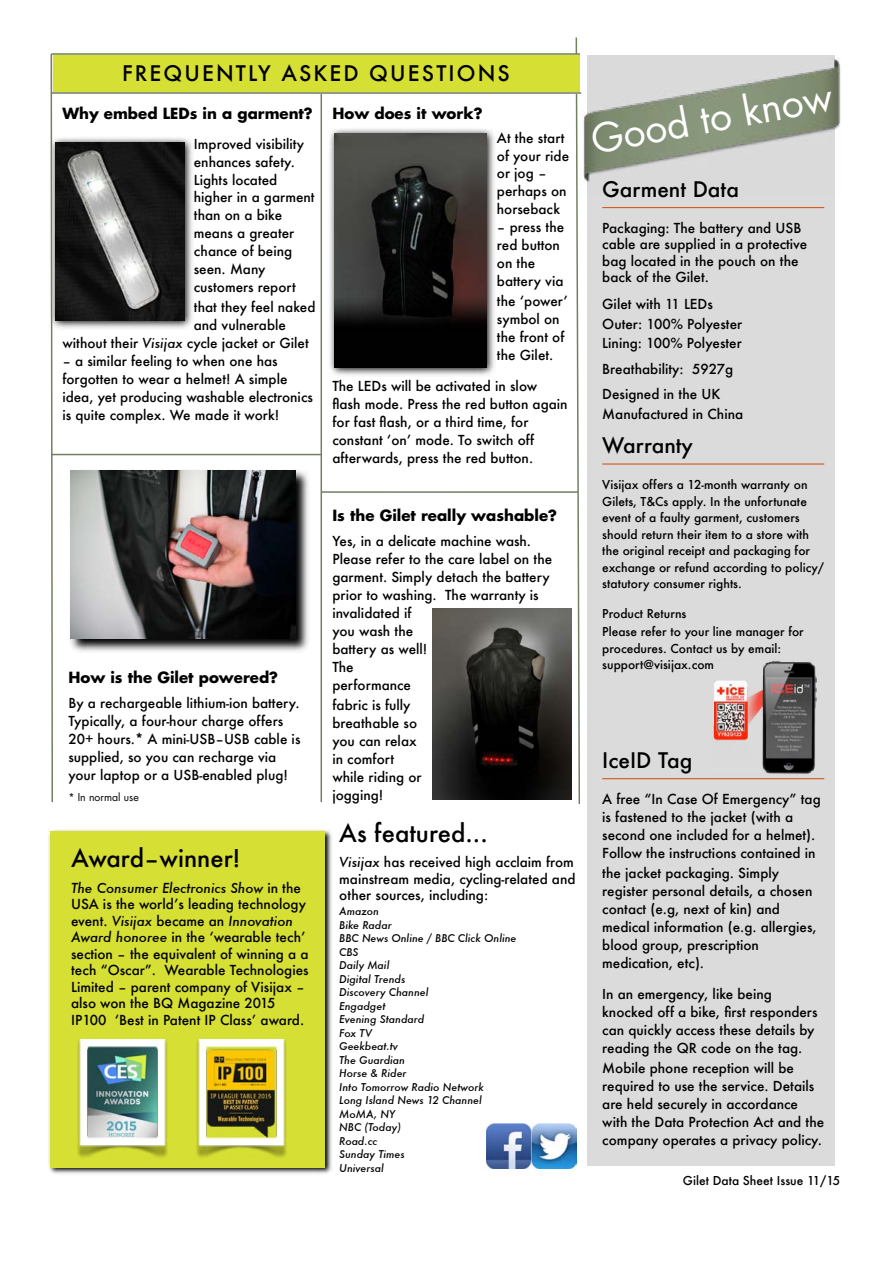
<style>
.page{position:relative;width:893px;height:1263px;background:#fff}
.page>*{position:absolute;margin:0;border:0;box-sizing:border-box;transform-origin:0 0}
.t1{font:39px "Futura";color:#fff}
.t2{font:500 24px "Futura";color:#000}
.t3{font:500 21px "Futura";letter-spacing:.015em;color:#000}
.t4{font:500 21px "Futura";letter-spacing:.1em;color:#000}
.t5{font:700 15px "Futura";color:#000}
.t6{font:500 13.5px/18px "Futura";color:#000}
.t7{font:500 12px/16.5px "Futura";color:#000}
.t8{font:italic 500 10.5px/13.5px "Futura";color:#000}
.t9{font:10.5px "Futura";color:#000}
.s1{font-style:italic}
</style>
<div class="page">
<img style="left:48px;top:829px;width:284px;height:345px">
<div style="left:50px;top:831px;width:274px;height:336px;background:#d6df33"></div>
<div style="left:587px;top:55px;width:247px;height:1110px;background:#dbdbdb"></div>
<hr style="left:602px;top:207px;width:222px;height:1px;background:#d05b20">
<hr style="left:602px;top:463px;width:222px;height:2px;background:#d05b20">
<hr style="left:602px;top:778px;width:222px;height:1px;background:#d05b20">
<hr style="left:321px;top:94px;width:1px;height:708px;background:#718060">
<svg style="left:575px;top:37px;width:5px;height:768px"></svg>
<img style="left:579px;top:57px;width:262px;height:138px">
<div style="left:51px;top:54px;width:528px;height:39px;background:#d6df33"></div>
<hr style="left:51px;top:53px;width:529px;height:2px;background:#718060">
<hr style="left:51px;top:92px;width:530px;height:2px;background:#718060">
<hr style="left:51px;top:454px;width:270px;height:1px;background:#718060">
<img style="left:70px;top:470px;width:239px;height:182px">
<img style="left:71px;top:471px;width:225px;height:168px">
<img style="left:54px;top:138px;width:139px;height:191px">
<img style="left:56px;top:142px;width:129px;height:179px">
<hr style="left:321px;top:491px;width:257px;height:2px;background:#718060">
<img style="left:432px;top:609px;width:140px;height:190px">
<img style="left:329px;top:129px;width:166px;height:247px">
<img style="left:335px;top:133px;width:151px;height:234px">
<svg style="left:50px;top:53px;width:4px;height:750px"></svg>
<img style="left:486px;top:1123px;width:90px;height:45px">
<img style="left:713px;top:661px;width:103px;height:113px">
<img style="left:78px;top:1039px;width:90px;height:119px">
<img style="left:197px;top:1039px;width:90px;height:119px">
<h3 class="t4" style="left:122px;top:59px;width:389px">FREQUENTLY ASKED QUESTIONS</h3>
<p class="t5" style="left:62px;top:102px;width:252px">Why embed LEDs in a garment?</p>
<p class="t6" style="left:194px;top:134px;width:122px">Improved visibility enhances safety.<br>Lights located higher in a garment than on a bike means a greater chance of being seen. Many customers report</p>
<p class="t6" style="left:194px;top:298px;width:123px">that they feel naked</p>
<p class="t6" style="left:194px;top:316px;width:94px">and vulnerable</p>
<p class="t6" style="left:62px;top:334px;width:248px">without their <span class="s1">Visijax</span> cycle jacket or Gilet</p>
<p class="t6" style="left:62px;top:352px;width:252px">– a similar feeling to when one has forgotten to wear a helmet! A simple idea, yet producing washable electronics is quite complex. We made it work!</p>
<p class="t5" style="left:332px;top:102px;width:152px">How does it work?</p>
<p class="t6" style="left:497px;top:128px;width:74px">At the start of your ride or jog – perhaps on horseback</p>
<p class="t6" style="left:497px;top:218px;width:69px">– press the red button on the battery via</p>
<p class="t6" style="left:497px;top:292px;width:72px">the ‘power’ symbol on the front of the Gilet.</p>
<p class="t6" style="left:332px;top:377px;width:237px">The LEDs will be activated in slow ßash mode. Press the red button again for fast ßash, or a third time, for constant ‘on’ mode. To switch off afterwards, press the red button.</p>
<p class="t5" style="left:68px;top:666px;width:211px">How is the Gilet powered?</p>
<p class="t6" style="left:68px;top:694px;width:234px">By a rechargeable lithium-ion battery.<br>Typically, a four-hour charge offers 20+ hours.* A mini-USB–USB cable is supplied, so you can recharge via your laptop or a USB-enabled plug!</p>
<p class="t9" style="left:68px;top:790px;width:72px">* In normal use</p>
<h2 class="t2" style="left:71px;top:842px;width:171px">Award–winner!</h2>
<p class="t6" style="left:71px;top:879px;width:239px;line-height:16.5px"><span class="s1">The Consumer Electronics Show</span> in the USA is the world’s leading technology event. <span class="s1">Visijax</span> became an <span class="s1">Innovation Award honoree</span> in the ‘wearable tech’ section – the equivalent of winning a a tech “Oscar”. Wearable Technologies Limited – parent company of Visijax – also won the BQ Magazine 2015<br>IP100 ‘Best in Patent IP Class’ award.</p>
<p class="t5" style="left:332px;top:504px;width:226px">Is the Gilet really washable?</p>
<p class="t6" style="left:332px;top:532px;width:221px">Yes, in a delicate machine wash.<br>Please refer to the care label on the garment. Simply detach the battery prior to washing. The warranty is invalidated if<br>you wash the<br>battery as well!<br>The<br>performance</p>
<p class="t6" style="left:332px;top:695px;width:91px">fabric is fully breathable so you can relax in comfort while riding or jogging!</p>
<h2 class="t2" style="left:339px;top:816px;width:150px">As featured...</h2>
<p class="t6" style="left:339px;top:854px;width:238px;line-height:16.5px"><span class="s1">Visijax</span> has received high acclaim from mainstream media, cycling-related and other sources, including:</p>
<p class="t8" style="left:339px;top:904px;width:179px">Amazon<br>Bike Radar<br>BBC News Online / BBC Click Online<br>CBS<br>Daily Mail<br>Digital Trends<br>Discovery Channel<br>Engadget<br>Evening Standard<br>Fox TV<br>Geekbeat.tv<br>The Guardian<br>Horse &amp; Rider<br>Into Tomorrow Radio Network<br>Long Island News 12 Channel<br>MoMA, NY<br>NBC (Today)<br>Road.cc<br>Sunday Times<br>Universal</p>
<h1 class="t1" style="left:587px;top:112px;width:246px;rotate:-10deg">Good to know</h1>
<h3 class="t3" style="left:602px;top:174px;width:138px">Garment Data</h3>
<p class="t6" style="left:602px;top:219px;width:207px;line-height:16.5px">Packaging: The battery and USB cable are supplied in a protective bag located in the pouch on the back of the Gilet.</p>
<p class="t6" style="left:602px;top:294px;width:141px;line-height:19.5px">Gilet with 11 LEDs<br>Outer: 100% Polyester<br>Lining: 100% Polyester</p>
<p class="t6" style="left:602px;top:356px;width:132px;line-height:25.5px">Breathability: 5927g<br>Designed in the UK</p>
<p class="t6" style="left:602px;top:404px;width:142px">Manufactured in China</p>
<h3 class="t3" style="left:602px;top:431px;width:92px">Warranty</h3>
<p class="t7" style="left:602px;top:476px;width:223px">Visijax offers a 12-month warranty on Gilets, T&amp;Cs apply. In the unfortunate event of a faulty garment, customers should return their item to a store with the original receipt and packaging for exchange or refund according to policy/ statutory consumer rights.</p>
<p class="t7" style="left:602px;top:604px;width:203px;line-height:18px">Product Returns<br>Please refer to your line manager for</p>
<p class="t7" style="left:602px;top:640px;width:181px">procedures. Contact us by email: support@visijax.com</p>
<h3 class="t3" style="left:602px;top:746px;width:92px">IceID Tag</h3>
<p class="t6" style="left:602px;top:790px;width:220px">A free “In Case Of Emergency” tag is fastened to the jacket (with a second one included for a helmet).<br>Follow the instructions contained in</p>
<p class="t6" style="left:602px;top:863px;width:216px">the jacket packaging. Simply register personal details, a chosen contact (e.g, next of kin) and medical information (e.g. allergies, blood group, prescription medication, etc).</p>
<p class="t6" style="left:602px;top:985px;width:217px">In an emergency, like being knocked off a bike, Þrst responders can quickly access these details by reading the QR code on the tag.</p>
<p class="t6" style="left:602px;top:1058px;width:224px">Mobile phone reception will be required to use the service. Details are held securely in accordance with the Data Protection Act and the company operates a privacy policy.</p>
<p class="t7" style="left:683px;top:1172px;width:159px">Gilet Data Sheet Issue 11/15</p>
</div>
